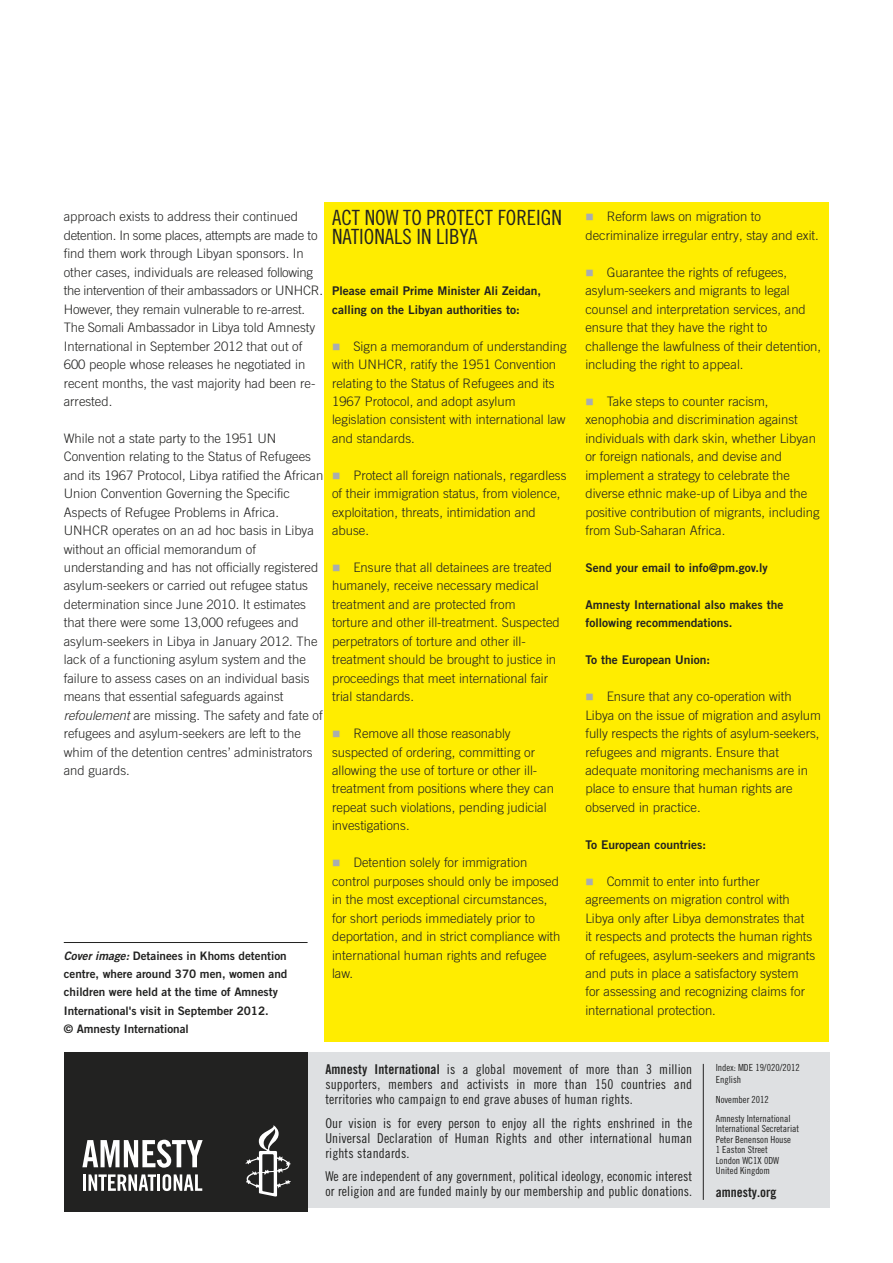
<style>
.page{position:relative;width:893px;height:1263px;background:#fff}
.page>*{position:absolute;margin:0;border:0;box-sizing:border-box;transform-origin:0 0}
.t1{font:21px/18.5px "Amnesty Trade Gothic Cn 18";color:#222221}
.t2{font:13.5px/15px "Amnesty Trade Gothic Cn 18";letter-spacing:.01em;color:#222221;text-align:justify}
.t3{font:13.5px "Amnesty Trade Gothic Bd Cn 20";color:#222221}
.t4{font:300 13.05px/18.5px "Amnesty Trade Gothic";color:#222221}
.t5{font:12px/18.5px "Amnesty Trade Gothic Bd 2";color:#222221}
.t6{font:11.7px/18.5px "Amnesty Trade Gothic Bd 2";color:#222221}
.t7{font:9.75px/10.5px "Amnesty Trade Gothic Cn 18";color:#222221}
.s1{font-style:italic}
.s2{font-family:"Amnesty Trade Gothic Bd 2 Obl"}
.s3{color:#a9adb0}
.s4{font-family:"Amnesty Trade Gothic Bd Cn 20"}
</style>
<div class="page">
<div style="left:325px;top:203px;width:504px;height:839px;background:#ffed00"></div>
<div style="left:226px;top:1052px;width:603px;height:155px;background:#dee0e2"></div>
<hr style="left:703px;top:1064px;width:1px;height:136px;background:#222221">
<div style="left:64px;top:1052px;width:244px;height:159px;background:#222221"></div>
<svg style="left:82px;top:1139px;width:121px;height:52px"></svg>
<svg style="left:245px;top:1125px;width:46px;height:71px"></svg>
<hr style="left:64px;top:942px;width:244px;height:1px;background:#222221">
<p class="t4" style="left:64px;top:207px;width:261px">approach exists to address their continued detention. In some places, attempts are made to find them work through Libyan sponsors. In other cases, individuals are released following the intervention of their ambassadors or UNHCR.<br>However, they remain vulnerable to re-arrest.<br>The Somali Ambassador in Libya told Amnesty International in September 2012 that out of 600 people whose releases he negotiated in recent months, the vast majority had been re&shy;arrested.</p>
<p class="t4" style="left:64px;top:429px;width:261px">While not a state party to the 1951 UN Convention relating to the Status of Refugees and its 1967 Protocol, Libya ratified the African Union Convention Governing the Specific Aspects of Refugee Problems in Africa.<br>UNHCR operates on an ad hoc basis in Libya without an official memorandum of understanding and has not officially registered asylum-seekers or carried out refugee status determination since June 2010. It estimates that there were some 13,000 refugees and asylum-seekers in Libya in January 2012. The lack of a functioning asylum system and the failure to assess cases on an individual basis means that essential safeguards against <span class="s1">refoulement</span> are missing. The safety and fate of refugees and asylum-seekers are left to the whim of the detention centres’ administrators and guards.</p>
<p class="t6" style="left:64px;top:946px;width:225px"><span class="s2">Cover image:</span> Detainees in Khoms detention centre, where around 370 men, women and children were held at the time of Amnesty International's visit in September 2012.<br>© Amnesty International</p>
<h1 class="t1" style="left:332px;top:208px;width:231px">ACT NOW TO PROTECT FOREIGN<br>NATIONALS IN LIBYA</h1>
<p class="t5" style="left:332px;top:281px;width:211px">Please email Prime Minister Ali Zeidan, calling on the Libyan authorities to:</p>
<p class="t4" style="left:332px;top:337px;width:236px"><span class="s3">■</span> Sign a memorandum of understanding with UNHCR, ratify the 1951 Convention relating to the Status of Refugees and its 1967 Protocol, and adopt asylum legislation consistent with international law and standards.</p>
<p class="t4" style="left:332px;top:466px;width:236px"><span class="s3">■</span> Protect all foreign nationals, regardless of their immigration status, from violence, exploitation, threats, intimidation and abuse.</p>
<p class="t4" style="left:332px;top:558px;width:229px"><span class="s3">■</span> Ensure that all detainees are treated humanely, receive necessary medical treatment and are protected from<br>torture and other ill-treatment. Suspected perpetrators of torture and other ill&shy;treatment should be brought to justice in proceedings that meet international fair trial standards.</p>
<p class="t4" style="left:332px;top:724px;width:223px"><span class="s3">■</span> Remove all those reasonably suspected of ordering, committing or allowing the use of torture or other ill&shy;treatment from positions where they can repeat such violations, pending judicial investigations.</p>
<p class="t4" style="left:332px;top:853px;width:230px"><span class="s3">■</span> Detention solely for immigration control purposes should only be imposed in the most exceptional circumstances, for short periods immediately prior to deportation, and in strict compliance with international human rights and refugee law.</p>
<p class="t4" style="left:585px;top:207px;width:235px"><span class="s3">■</span> Reform laws on migration to decriminalize irregular entry, stay and exit.</p>
<p class="t4" style="left:585px;top:263px;width:237px"><span class="s3">■</span> Guarantee the rights of refugees, asylum-seekers and migrants to legal counsel and interpretation services, and ensure that they have the right to challenge the lawfulness of their detention, including the right to appeal.</p>
<p class="t4" style="left:585px;top:392px;width:236px"><span class="s3">■</span> Take steps to counter racism, xenophobia and discrimination against individuals with dark skin, whether Libyan or foreign nationals, and devise and implement a strategy to celebrate the diverse ethnic make-up of Libya and the positive contribution of migrants, including from Sub-Saharan Africa.</p>
<p class="t5" style="left:585px;top:558px;width:184px">Send your email to info@pm.gov.ly</p>
<p class="t5" style="left:585px;top:595px;width:200px">Amnesty International also makes the following recommendations.</p>
<p class="t5" style="left:585px;top:650px;width:126px">To the European Union:</p>
<p class="t4" style="left:585px;top:687px;width:237px"><span class="s3">■</span> Ensure that any co-operation with Libya on the issue of migration and asylum fully respects the rights of asylum-seekers, refugees and migrants. Ensure that adequate monitoring mechanisms are in place to ensure that human rights are observed in practice.</p>
<p class="t5" style="left:585px;top:835px;width:122px">To European countries:</p>
<p class="t4" style="left:585px;top:872px;width:231px"><span class="s3">■</span> Commit to enter into further agreements on migration control with Libya only after Libya demonstrates that<br>it respects and protects the human rights of refugees, asylum-seekers and migrants and puts in place a satisfactory system for assessing and recognizing claims for international protection.</p>
<p class="t2" style="left:325px;top:1061px;width:368px"><span class="s4">Amnesty International</span> is a global movement of more than 3 million supporters, members and activists in more than 150 countries and territories who campaign to end grave abuses of human rights.</p>
<p class="t2" style="left:325px;top:1115px;width:368px">Our vision is for every person to enjoy all the rights enshrined in the Universal Declaration of Human Rights and other international human rights standards.</p>
<p class="t2" style="left:325px;top:1169px;width:368px">We are independent of any government, political ideology, economic interest or religion and are funded mainly by our membership and public donations.</p>
<p class="t7" style="left:716px;top:1061px;width:85px;line-height:11.7px">Index: MDE 19/020/2012<br>English</p>
<p class="t7" style="left:716px;top:1090px;width:76px;line-height:19px">November 2012<br>Amnesty International</p>
<p class="t7" style="left:716px;top:1123px;width:85px">International Secretariat<br>Peter Benenson House<br>1 Easton Street<br>London WC1X 0DW<br>United Kingdom</p>
<p class="t3" style="left:716px;top:1184px;width:62px">amnesty.org</p>
</div>
